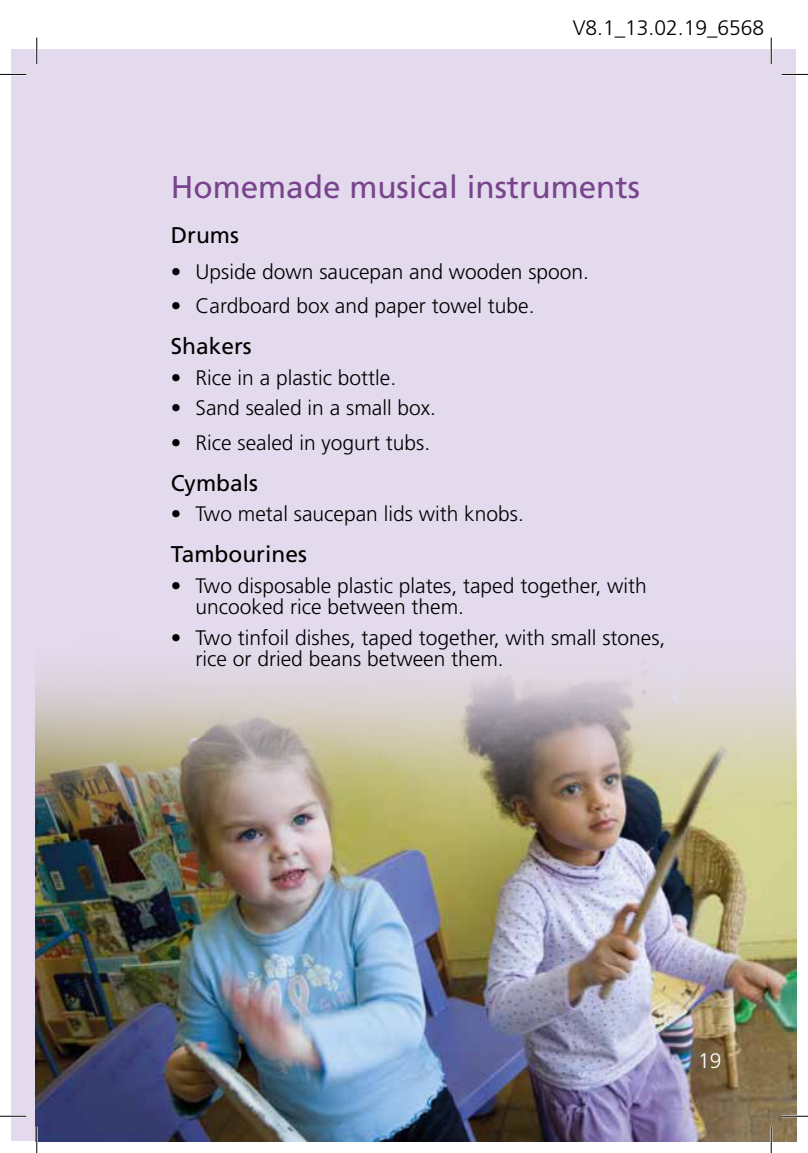
<style>
.page{position:relative;width:808px;height:1153px;background:#fff}
.page>*{position:absolute;margin:0;border:0;box-sizing:border-box;transform-origin:0 0}
.t1{font:31.5px "Frutiger LT Std";color:#78448c}
.t2{font:22.75px "Frutiger LT Std";color:#000}
.t3{font:300 21px/21px "Frutiger LT Std";color:#000}
.t4{font:300 21px "Frutiger LT Std";color:#fff}
</style>
<div class="page">
<div style="left:12px;top:50px;width:784px;height:1091px;background:#e3daed"></div>
<img style="left:36px;top:670px;width:760px;height:471px">
<hr style="left:0;top:73px;width:26px;height:3px;background:#fff">
<hr style="left:781px;top:73px;width:27px;height:3px;background:#fff">
<hr style="left:0;top:1115px;width:26px;height:2px;background:#fff">
<hr style="left:781px;top:1115px;width:27px;height:2px;background:#fff">
<hr style="left:36px;top:38px;width:2px;height:26px;background:#fff">
<hr style="left:36px;top:1127px;width:2px;height:26px;background:#fff">
<hr style="left:770px;top:38px;width:2px;height:26px;background:#fff">
<hr style="left:770px;top:1127px;width:2px;height:26px;background:#fff">
<svg style="left:0;top:74px;width:26px;height:1px"></svg>
<svg style="left:781px;top:74px;width:27px;height:1px"></svg>
<svg style="left:0;top:1116px;width:26px;height:1px"></svg>
<svg style="left:781px;top:1116px;width:27px;height:1px"></svg>
<svg style="left:36px;top:38px;width:1px;height:26px"></svg>
<svg style="left:36px;top:1127px;width:1px;height:26px"></svg>
<svg style="left:771px;top:38px;width:1px;height:26px"></svg>
<svg style="left:771px;top:1127px;width:1px;height:26px"></svg>
<p class="t3" style="left:572px;top:17px;width:193px">V8.1_13.02.19_6568</p>
<h1 class="t1" style="left:171px;top:168px;width:471px">Homemade musical instruments</h1>
<p class="t2" style="left:171px;top:221px;width:70px">Drums</p>
<p class="t3" style="left:171px;top:261px;width:420px">• Upside down saucepan and wooden spoon.</p>
<p class="t3" style="left:171px;top:296px;width:365px">• Cardboard box and paper towel tube.</p>
<p class="t2" style="left:171px;top:333px;width:82px">Shakers</p>
<p class="t3" style="left:171px;top:367px;width:227px">• Rice in a plastic bottle.</p>
<p class="t3" style="left:171px;top:398px;width:267px">• Sand sealed in a small box.</p>
<p class="t3" style="left:171px;top:432px;width:261px">• Rice sealed in yogurt tubs.</p>
<p class="t2" style="left:171px;top:469px;width:89px">Cymbals</p>
<p class="t3" style="left:171px;top:504px;width:354px">• Two metal saucepan lids with knobs.</p>
<p class="t2" style="left:171px;top:541px;width:138px">Tambourines</p>
<p class="t3" style="left:195px;top:575px;width:453px;text-indent:-25px">• Two disposable plastic plates, taped together, with uncooked rice between them.</p>
<p class="t3" style="left:195px;top:627px;width:471px;text-indent:-25px">• Two tinfoil dishes, taped together, with small stones, rice or dried beans between them.</p>
<p class="t4" style="left:698px;top:1049px;width:25px">19</p>
</div>
